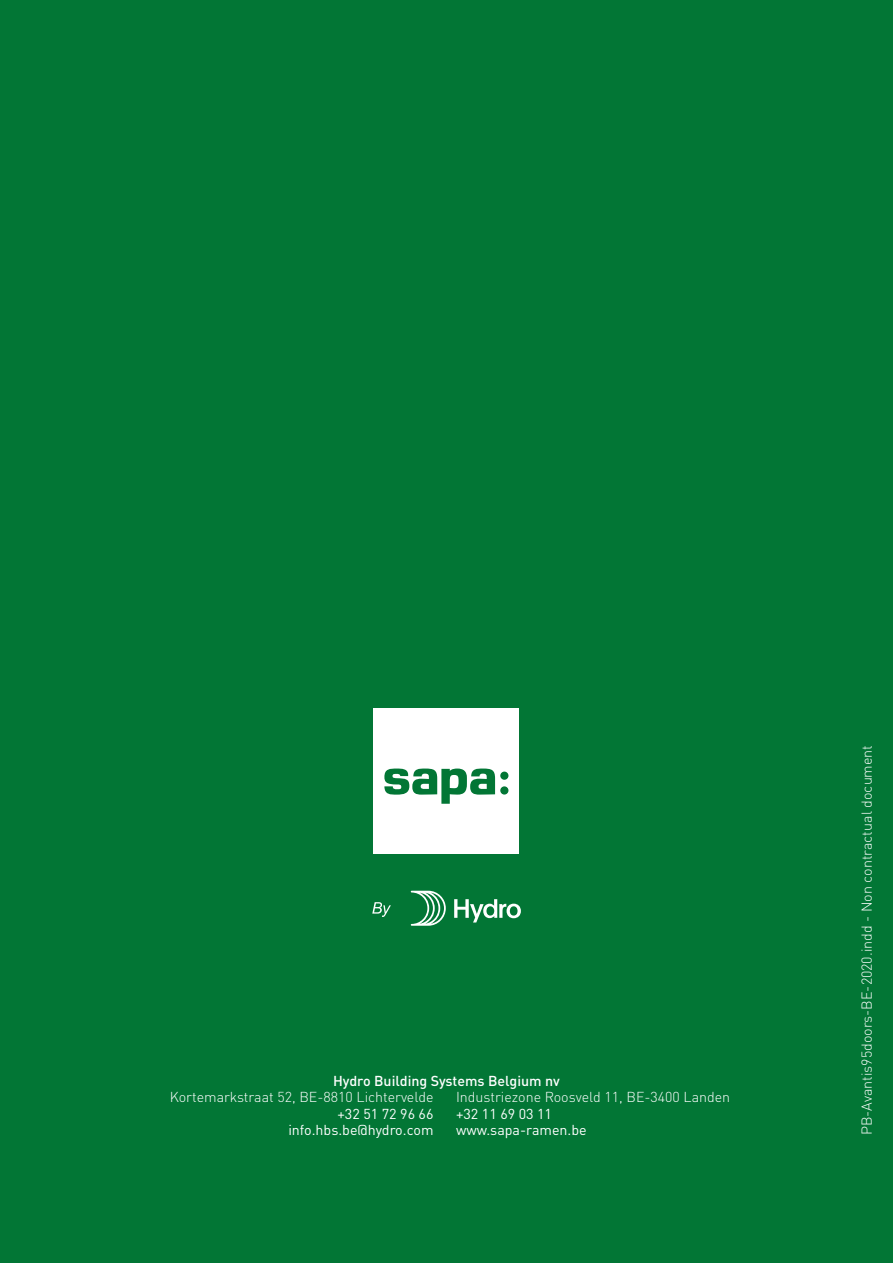
<style>
.page{position:relative;width:893px;height:1263px;background:#027635}
.page>*{position:absolute;margin:0;border:0;box-sizing:border-box;transform-origin:0 0}
.t1{font:300 14.25px "DIN Pro";color:#fff}
.t2{font:14.25px "DIN Pro";color:#fff}
.t3{font:500 14.25px "DIN Pro";color:#fff}
</style>
<div class="page">
<div style="left:374px;top:709px;width:145px;height:145px;background:#fff"></div>
<svg style="left:454px;top:899px;width:67px;height:23px"></svg>
<svg style="left:411px;top:891px;width:35px;height:35px"></svg>
<svg style="left:372px;top:902px;width:19px;height:15px"></svg>
<svg style="left:384px;top:768px;width:111px;height:36px"></svg>
<div style="left:500px;top:771px;width:8px;height:9px;background:#027635;border-radius:50%"></div>
<div style="left:500px;top:786px;width:8px;height:8px;background:#027635;border-radius:50%"></div>
<p class="t3" style="left:333px;top:1069px;width:228px">Hydro Building Systems Belgium nv</p>
<p class="t1" style="left:170px;top:1086px;width:265px">Kortemarkstraat 52, BE-8810 Lichtervelde</p>
<p class="t1" style="left:456px;top:1086px;width:276px">Industriezone Roosveld 11, BE-3400 Landen</p>
<p class="t2" style="left:337px;top:1102px;width:98px">+32 51 72 96 66</p>
<p class="t2" style="left:456px;top:1102px;width:98px">+32 11 69 03 11</p>
<p class="t2" style="left:288px;top:1119px;width:147px">info.hbs.be@hydro.com</p>
<p class="t2" style="left:456px;top:1119px;width:132px">www.sapa-ramen.be</p>
<p class="t1" style="left:856px;top:1135px;width:392px;rotate:-90deg">PB-Avantis95doors-BE-2020.indd - Non contractual document</p>
</div>
